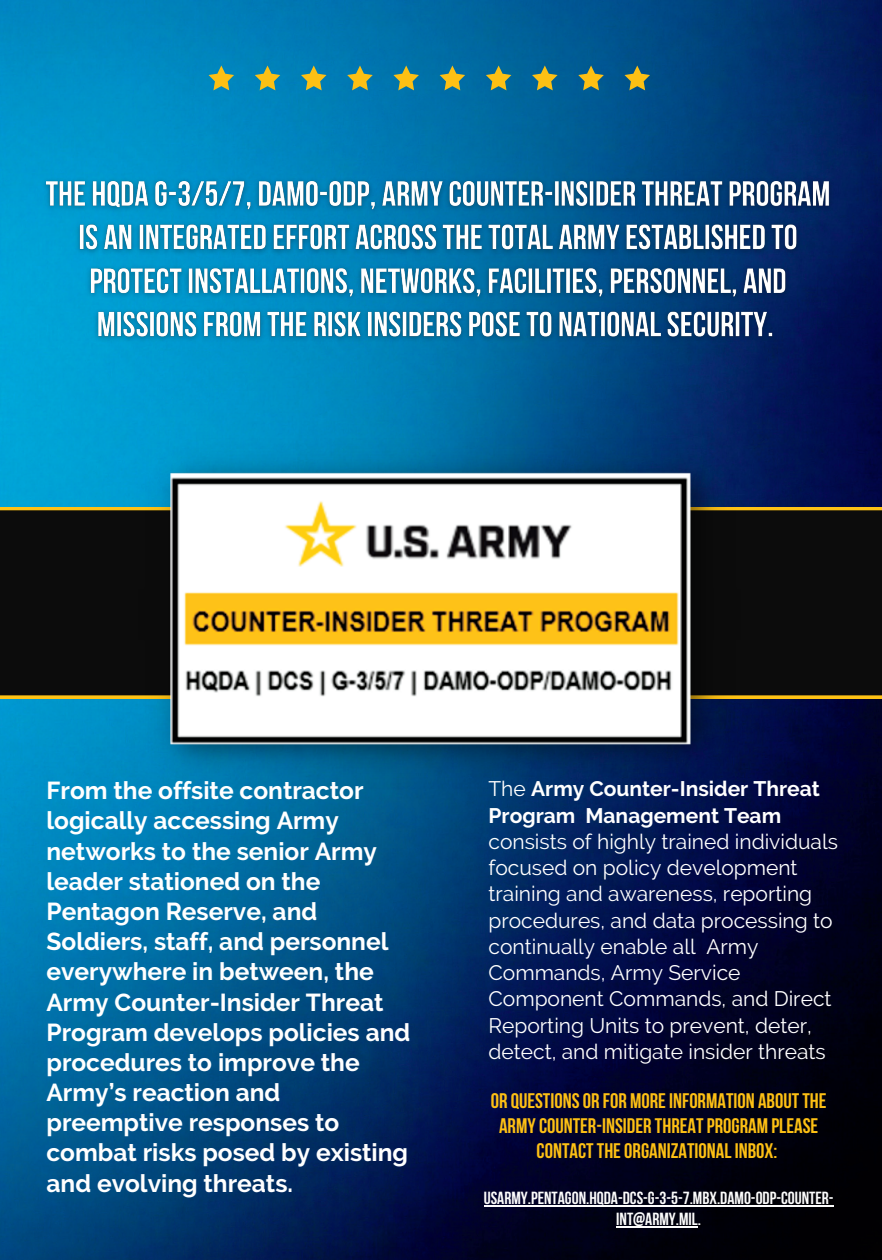
<style>
.page{position:relative;width:882px;height:1260px;background:#fff}
.page>*{position:absolute;margin:0;border:0;box-sizing:border-box;transform-origin:0 0}
.t1{font:700 24.5px/30.1px "Raleway";color:#fff}
.t2{font:21px/26.2px "Raleway";color:#fff}
.t3{font:700 21px/24.8px "Bebas Neue";color:#fdc014;text-align:center}
.t4{font:700 17.5px/21px "Bebas Neue";color:#fcfcfc;text-align:center}
.s1{font-weight:700}
</style>
<div class="page">
<img style="left:0;top:0;width:882px;height:1260px">
<div style="left:0;top:508px;width:882px;height:190px;background:#0c0c0c"></div>
<img style="left:36px;top:171px;width:805px;height:218px">
<hr style="left:484px;top:1205px;width:350px;height:1px;background:#fcfcfc">
<hr style="left:616px;top:1226px;width:82px;height:1px;background:#fcfcfc">
<svg style="left:209px;top:66px;width:25px;height:24px"></svg>
<svg style="left:255px;top:66px;width:25px;height:24px"></svg>
<svg style="left:301px;top:66px;width:26px;height:24px"></svg>
<svg style="left:347px;top:66px;width:26px;height:24px"></svg>
<svg style="left:393px;top:66px;width:26px;height:24px"></svg>
<svg style="left:440px;top:66px;width:25px;height:24px"></svg>
<svg style="left:486px;top:66px;width:25px;height:24px"></svg>
<svg style="left:532px;top:66px;width:26px;height:24px"></svg>
<svg style="left:578px;top:66px;width:26px;height:24px"></svg>
<svg style="left:625px;top:66px;width:25px;height:24px"></svg>
<img style="left:139px;top:439px;width:601px;height:349px">
<p class="t1" style="left:46px;top:776px;width:365px">From the offsite contractor logically accessing Army networks to the senior Army leader stationed on the<br>Pentagon Reserve, and<br>Soldiers, staff, and personnel everywhere in between, the<br>Army Counter-Insider Threat<br>Program develops policies and procedures to improve the<br>Army’s reaction and preemptive responses to combat risks posed by existing and evolving threats.</p>
<p class="t2" style="left:489px;top:776px;width:351px">The <span class="s1">Army Counter-Insider Threat<br>Program Management Team </span>consists of highly trained individuals focused on policy development</p>
<p class="t2" style="left:489px;top:881px;width:346px">training and awareness, reporting procedures, and data processing to continually enable all Army<br>Commands, Army Service<br>Component Commands, and Direct<br>Reporting Units to prevent, deter, detect, and mitigate insider threats</p>
<p class="t3" style="left:491px;top:1090px;width:337px">OR QUESTIONSOR FOR MOREINFORMATION ABOUT THE<br>ARMY COUNTER-INSIDER THREAT PROGRAM PLEASE<br>CONTACT THE ORGANIZATIONAL INBOX:</p>
<p class="t4" style="left:484px;top:1189px;width:351px">USARMY.PENTAGON.HQDA-DCS-G-3-5-7.MBX.DAMO-ODP-COUNTER-<br>INT@ARMY.MIL.</p>
</div>
